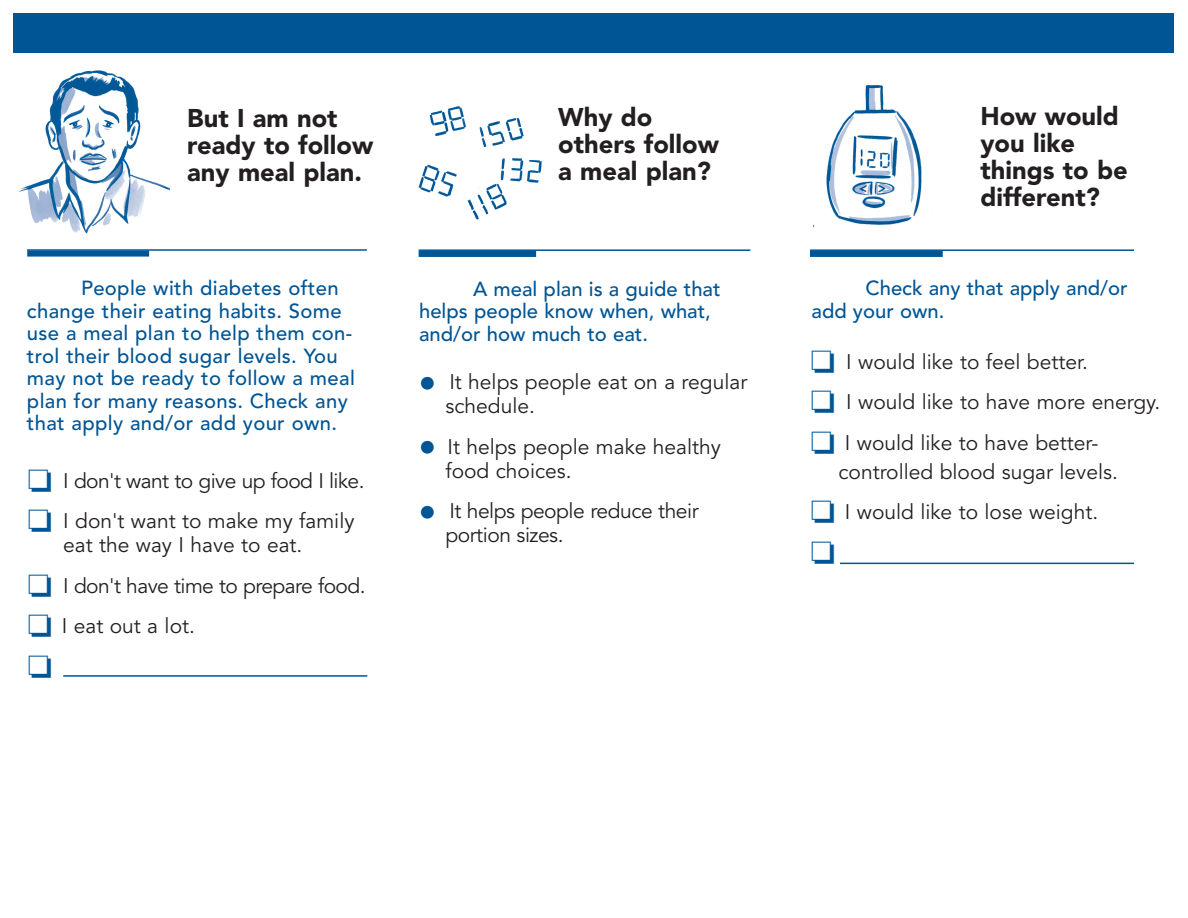
<style>
.page{position:relative;width:1188px;height:918px;background:#fff}
.page>*{position:absolute;margin:0;border:0;box-sizing:border-box;transform-origin:0 0}
.t1{font:900 25.5px/27px "Avenir";color:#231f20}
.t2{font:21px/40.5px "Avenir";color:#231f20}
.t3{font:21px/40.5px "Avenir";letter-spacing:-.03em;color:#231f20}
.t4{font:21px/24px "Avenir";letter-spacing:-.02em;color:#231f20}
.t5{font:500 20.25px/22.5px "Avenir";letter-spacing:.015em;color:#005594}
.s1{color:#005594}
.s2{font-size:36px;color:#005594}
</style>
<div class="page">
<img style="left:19px;top:70px;width:151px;height:164px">
<div style="left:27px;top:251px;width:122px;height:6px;background:#005594"></div>
<hr style="left:27px;top:249px;width:340px;height:2px;background:#005594">
<div style="left:419px;top:251px;width:117px;height:6px;background:#005594"></div>
<hr style="left:419px;top:249px;width:331px;height:2px;background:#005594">
<img style="left:814px;top:85px;width:108px;height:142px">
<div style="left:810px;top:251px;width:133px;height:6px;background:#005594"></div>
<hr style="left:810px;top:249px;width:324px;height:2px;background:#005594">
<div style="left:14px;top:14px;width:1160px;height:39px;background:#005594"></div>
<img style="left:418px;top:106px;width:124px;height:114px">
<hr style="left:63px;top:675px;width:304px;height:2px;background:#005594">
<hr style="left:840px;top:563px;width:294px;height:1px;background:#005594">
<p class="t1" style="left:187px;top:107px;width:188px">But I am not ready to follow any meal plan.</p>
<p class="t1" style="left:558px;top:106px;width:162px">Why do others follow a meal plan?</p>
<p class="t1" style="left:980px;top:105px;width:149px">How would you like things to be different?</p>
<p class="t5" style="left:27px;top:279px;width:329px;text-indent:54px">People with diabetes often change their eating habits. Some use a meal plan to help them con&shy;trol their blood sugar levels. You may not be ready to follow a meal plan for many reasons. Check any that apply and/or add your own.</p>
<p class="t3" style="left:28px;top:462px;width:338px"><span class="s1">❏</span> I don't want to give up food I like. <span class="s1">❏</span> I don't want to make my family</p>
<p class="t2" style="left:28px;top:526px;width:339px;text-indent:35px">eat the way I have to eat.<br><span class="s1">❏</span> I don't have time to prepare food. <span class="s1">❏</span> I eat out a lot.</p>
<p class="t5" style="left:419px;top:279px;width:303px;text-indent:54px">A meal plan is a guide that helps people know when, what, and/or how much to eat.</p>
<p class="t2" style="left:445px;top:372px;width:303px;line-height:24px;text-indent:-27px"><span class="s2">•</span> It helps people eat on a regular schedule.</p>
<p class="t2" style="left:446px;top:436px;width:277px;line-height:24px;text-indent:-27px"><span class="s2">•</span> It helps people make healthy food choices.</p>
<p class="t4" style="left:445px;top:501px;width:255px;text-indent:-27px"><span class="s2">•</span> It helps people reduce their portion sizes.</p>
<p class="t5" style="left:811px;top:279px;width:318px;text-indent:54px">Check any that apply and/or add your own.</p>
<p class="t2" style="left:812px;top:343px;width:350px"><span class="s1">❏</span> I would like to feel better.<br><span class="s1">❏</span> I would like to have more energy. <span class="s1">❏</span> I would like to have better-</p>
<p class="t2" style="left:812px;top:453px;width:308px;text-indent:27px">controlled blood sugar levels. <span class="s1">❏</span> I would like to lose weight.</p>
</div>
